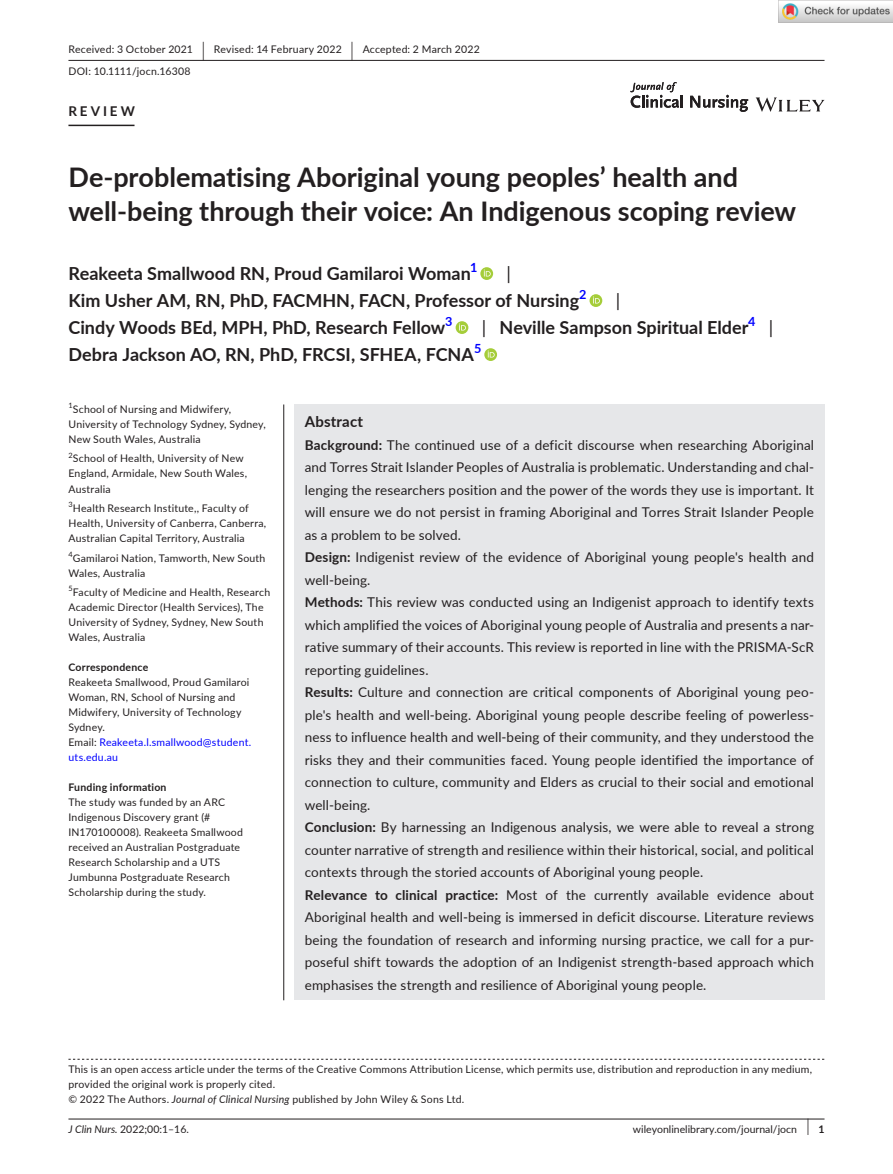
<style>
.page{position:relative;width:893px;height:1174px;background:#fff}
.page>*{position:absolute;margin:0;border:0;box-sizing:border-box;transform-origin:0 0}
.t1{font:700 27px/34.5px "Lato";letter-spacing:-.005em;color:#231f20}
.t2{font:700 18px "Lato";color:#231f20}
.t3{font:18px "Lato";color:#231f20}
.t4{font:700 15px "Lato";letter-spacing:.015em;color:#231f20}
.t5{font:13.5px/22.5px "Lato";letter-spacing:.01em;color:#231f20}
.t6{font:700 13.5px "Lato";letter-spacing:.215em;color:#231f20}
.t7{font:700 12.6px "Lato";color:#00f}
.t8{font:10.5px/15px "Lato";letter-spacing:.02em;color:#231f20}
.t9{font:10.5px "Lato";color:#231f20}
.t10{font:700 10.5px "Lato";letter-spacing:.02em;color:#231f20}
.s1{font-size:19.65px}
.s2{font-weight:400}
.s3{color:#00f}
.s4{font-weight:700}
.s5{font-style:italic}
.s6{font-size:17.4px}
</style>
<div class="page">
<hr style="left:68px;top:1118px;width:756px;height:1px;background:#231f20">
<svg style="left:756px;top:97px;width:68px;height:15px"></svg>
<svg style="left:630px;top:82px;width:53px;height:26px"></svg>
<svg style="left:690px;top:95px;width:58px;height:17px"></svg>
<hr style="left:68px;top:60px;width:756px;height:1px;background:#231f20">
<hr style="left:68px;top:125px;width:67px;height:1px;background:#231f20">
<svg style="left:480px;top:267px;width:13px;height:13px"></svg>
<svg style="left:484px;top:269px;width:7px;height:7px"></svg>
<svg style="left:589px;top:294px;width:13px;height:13px"></svg>
<svg style="left:593px;top:296px;width:7px;height:7px"></svg>
<svg style="left:456px;top:321px;width:12px;height:13px"></svg>
<svg style="left:459px;top:323px;width:7px;height:7px"></svg>
<svg style="left:484px;top:348px;width:13px;height:13px"></svg>
<svg style="left:488px;top:350px;width:7px;height:7px"></svg>
<svg style="left:68px;top:1058px;width:756px;height:1px"></svg>
<div style="left:294px;top:404px;width:530px;height:596px;background:#e6e7e9"></div>
<hr style="left:283px;top:404px;width:1px;height:596px;background:#231f20">
<img style="left:779px;top:0;width:114px;height:23px">
<p class="t8" style="left:68px;top:38px;width:413px;line-height:21.8px">Received: 3 October 2021 <span class="s1">|</span> Revised: 14 February 2022 <span class="s1">|</span> Accepted: 2 March 2022<br>DOI: 10.1111/jocn.16308</p>
<p class="t6" style="left:68px;top:101px;width:68px">REVIEW</p>
<h1 class="t1" style="left:68px;top:159px;width:729px">De-problematising Aboriginal young peoples’ health and well-being through their voice: An Indigenous scoping review</h1>
<h2 class="t2" style="left:68px;top:260px;width:404px">Reakeeta Smallwood RN, Proud Gamilaroi Woman</h2>
<p class="t7" style="left:470px;top:258px;width:9px">1</p>
<h2 class="t3" style="left:507px;top:260px;width:6px">|</h2>
<h2 class="t2" style="left:68px;top:287px;width:512px">Kim Usher AM, RN, PhD, FACMHN, FACN, Professor of Nursing</h2>
<p class="t7" style="left:579px;top:285px;width:9px">2</p>
<h2 class="t3" style="left:616px;top:287px;width:6px">|</h2>
<h2 class="t2" style="left:68px;top:314px;width:378px">Cindy Woods BEd, MPH, PhD, Research Fellow</h2>
<p class="t7" style="left:445px;top:312px;width:9px">3</p>
<h2 class="t2" style="left:482px;top:314px;width:268px"><span class="s2">|</span> Neville Sampson Spiritual Elder</h2>
<p class="t7" style="left:748px;top:312px;width:9px">4</p>
<h2 class="t3" style="left:769px;top:314px;width:6px">|</h2>
<h2 class="t2" style="left:68px;top:341px;width:407px">Debra Jackson AO, RN, PhD, FRCSI, SFHEA, FCNA</h2>
<p class="t7" style="left:474px;top:339px;width:9px">5</p>
<p class="t8" style="left:68px;top:401px;width:199px"><sup>1</sup>School of Nursing and Midwifery,<br>University of Technology Sydney, Sydney,<br>New South Wales, Australia</p>
<p class="t8" style="left:68px;top:451px;width:180px"><sup>2</sup>School of Health, University of New<br>England, Armidale, New South Wales,<br>Australia</p>
<p class="t8" style="left:68px;top:500px;width:199px"><sup>3</sup>Health Research Institute,, Faculty of<br>Health, University of Canberra, Canberra,<br>Australian Capital Territory, Australia</p>
<p class="t8" style="left:68px;top:550px;width:198px"><sup>4</sup>Gamilaroi Nation, Tamworth, New South<br>Wales, Australia</p>
<p class="t8" style="left:68px;top:584px;width:203px"><sup>5</sup>Faculty of Medicine and Health, Research Academic Director (Health Services), The University of Sydney, Sydney, New South Wales, Australia</p>
<p class="t10" style="left:68px;top:659px;width:81px">Correspondence</p>
<p class="t8" style="left:68px;top:674px;width:184px">Reakeeta Smallwood, Proud Gamilaroi<br>Woman, RN, School of Nursing and<br>Midwifery, University of Technology<br>Sydney.<br>Email: <span class="s3">Reakeeta.l.smallwood@student. uts.edu.au</span></p>
<p class="t10" style="left:68px;top:779px;width:100px">Funding information</p>
<p class="t8" style="left:68px;top:794px;width:176px">The study was funded by an ARC<br>Indigenous Discovery grant (#<br>IN170100008). Reakeeta Smallwood received an Australian Postgraduate<br>Research Scholarship and a UTS<br>Jumbunna Postgraduate Research<br>Scholarship during the study.</p>
<p class="t4" style="left:305px;top:410px;width:60px">Abstract</p>
<p class="t5" style="left:305px;top:433px;width:511px"><span class="s4">Background:</span> The continued use of a deficit discourse when researching Aboriginal and Torres Strait Islander Peoples of Australia is problematic. Understanding and chal&shy;lenging the researchers position and the power of the words they use is important. It will ensure we do not persist in framing Aboriginal and Torres Strait Islander People as a problem to be solved.<br><span class="s4">Design:</span> Indigenist review of the evidence of Aboriginal young people's health and well-being.<br><span class="s4">Methods:</span> This review was conducted using an Indigenist approach to identify texts which amplified the voices of Aboriginal young people of Australia and presents a nar&shy;rative summary of their accounts. This review is reported in line with the PRISMA-ScR reporting guidelines.<br><span class="s4">Results:</span> Culture and connection are critical components of Aboriginal young peo&shy;ple's health and well-being. Aboriginal young people describe feeling of powerless&shy;ness to influence health and well-being of their community, and they understood the risks they and their communities faced. Young people identified the importance of connection to culture, community and Elders as crucial to their social and emotional well-being.<br><span class="s4">Conclusion:</span> By harnessing an Indigenous analysis, we were able to reveal a strong counter narrative of strength and resilience within their historical, social, and political contexts through the storied accounts of Aboriginal young people.<br><span class="s4">Relevance to clinical practice:</span> Most of the currently available evidence about Aboriginal health and well-being is immersed in deficit discourse. Literature reviews being the foundation of research and informing nursing practice, we call for a pur&shy;poseful shift towards the adoption of an Indigenist strength-based approach which emphasises the strength and resilience of Aboriginal young people.</p>
<p class="t8" style="left:68px;top:1061px;width:745px">This is an open access article under the terms of the Creative Commons Attribution License, which permits use, distribution and reproduction in any medium, provided the original work is properly cited.<br>© 2022 The Authors. <span class="s5">Journal of Clinical Nursing</span> published by John Wiley &amp; Sons Ltd.</p>
<p class="t8" style="left:68px;top:1121px;width:122px"><span class="s5">J Clin Nurs.</span> 2022;00:1–16.</p>
<p class="t9" style="left:633px;top:1121px;width:193px">wileyonlinelibrary.com/journal/jocn <span class="s6">|</span> <span class="s4">1</span></p>
</div>
